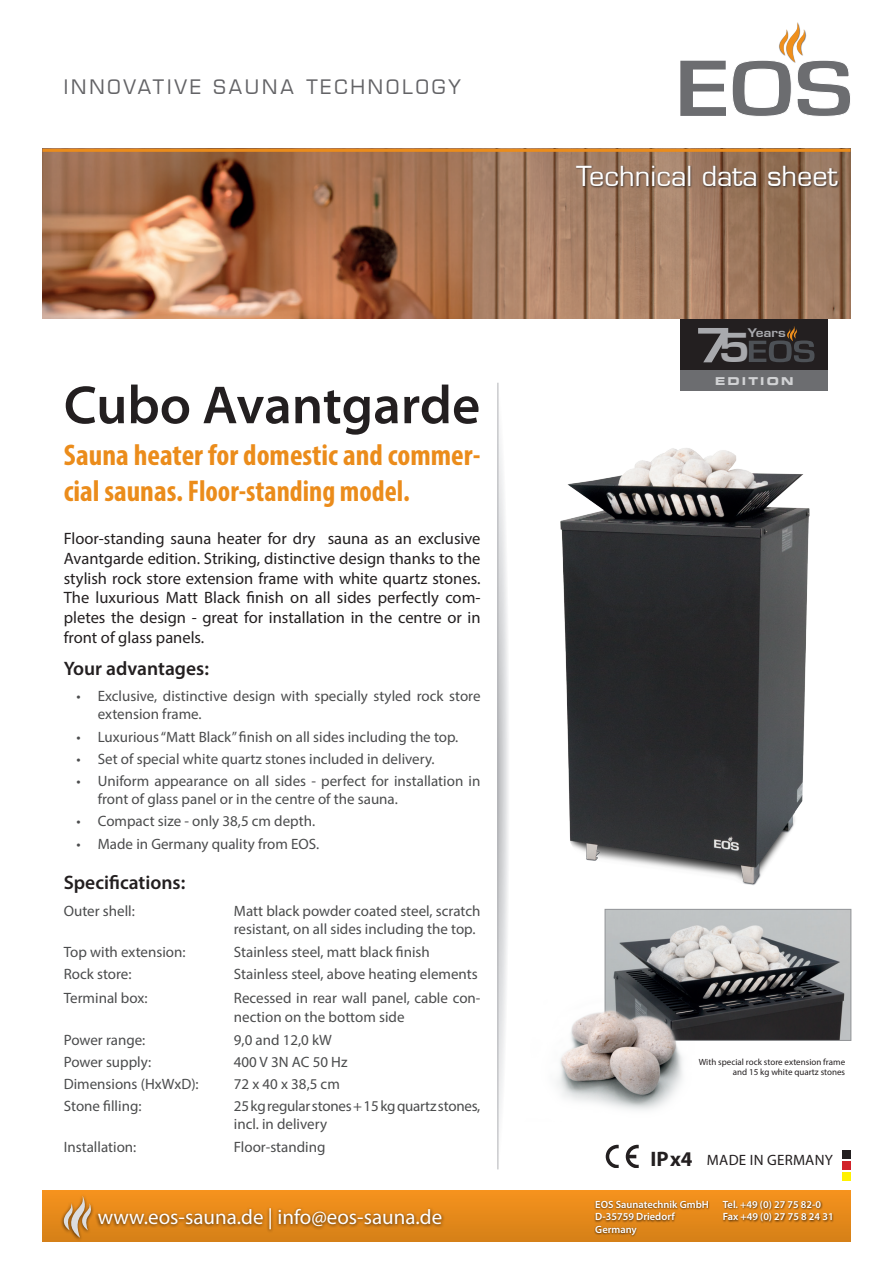
<style>
.page{position:relative;width:893px;height:1263px;background:#fff}
.page>*{position:absolute;margin:0;border:0;box-sizing:border-box;transform-origin:0 0}
.t1{font:600 semi-expanded 54px "Myriad Pro";letter-spacing:-.005em;color:#231f20;scale:.94 1}
.t2{font:600 45.9px "Eurostile LT";color:#a8a9ad;scale:1.18 1}
.t3{font:700 condensed 30px/36px "Myriad Pro";color:#eb8c1b}
.t4{font:27px "Eurostile LT";color:#fff}
.t5{font:21px "Myriad Pro";color:#fff}
.t6{font:700 21px "Myriad Pro";color:#231f20}
.Fließtest{font:600 19.5px "Myriad Pro";color:#231f20}
.t7{font:19.5px "Eurostile LT";letter-spacing:.15em;color:#636366}
.Fließtest-2{font:16.5px/19.8px "Myriad Pro";color:#231f20;text-align:justify}
.t8{font:15px/18px "Myriad Pro";color:#4b4c4d}
.t9{font:15px "Myriad Pro";letter-spacing:.02em;color:#231f20}
.t10{font:600 11.55px "Eurostile LT";color:#a8a9ad;scale:1.18 1}
.t11{font:10.95px "Eurostile LT Bold Extended Two";letter-spacing:.2em;color:#d1d2d4}
.t12{font:600 10.5px "Myriad Pro";color:#fff}
.t13{font:9px/10.8px "Myriad Pro";color:#231f20;text-align:right}
.s1{font-size:38.85px}
</style>
<div class="page">
<svg style="left:680px;top:61px;width:46px;height:55px"></svg>
<svg style="left:732px;top:22px;width:118px;height:94px"></svg>
<img style="left:43px;top:152px;width:807px;height:167px">
<hr style="left:43px;top:149px;width:807px;height:3px;background:#eb8c1b">
<div style="left:43px;top:1191px;width:807px;height:51px;background:linear-gradient(to bottom,#f6921d,#d58017)"></div>
<div style="left:95px;top:1206px;width:350px;height:28px;background:#231f20;opacity:.75"></div>
<div style="left:60px;top:1194px;width:34px;height:48px;background:#231f20;opacity:.75"></div>
<svg style="left:61px;top:1195px;width:31px;height:43px"></svg>
<div style="left:594px;top:1199px;width:239px;height:38px;background:#231f20;opacity:.75"></div>
<svg style="left:498px;top:383px;width:10px;height:786px"></svg>
<hr style="left:497px;top:383px;width:1px;height:786px;background:#b2b3b7">
<img style="left:560px;top:448px;width:250px;height:437px">
<svg style="left:604px;top:908px;width:248px;height:133px"></svg>
<img style="left:557px;top:974px;width:177px;height:136px">
<div style="left:842px;top:1150px;width:8px;height:9px;background:#231f20"></div>
<div style="left:842px;top:1161px;width:8px;height:9px;background:#d1232a"></div>
<div style="left:842px;top:1172px;width:8px;height:8px;background:#fff101"></div>
<svg style="left:606px;top:1145px;width:13px;height:22px"></svg>
<svg style="left:626px;top:1145px;width:13px;height:22px"></svg>
<div style="left:575px;top:165px;width:265px;height:24px;background:#231f20;opacity:.75"></div>
<div style="left:680px;top:319px;width:148px;height:51px;background:#231f20"></div>
<div style="left:680px;top:370px;width:148px;height:21px;background:#6c6d70"></div>
<svg style="left:749px;top:326px;width:65px;height:36px"></svg>
<h3 class="t7" style="left:64px;top:76px;width:398px">INNOVATIVE SAUNA TECHNOLOGY</h3>
<p class="t1" style="left:64px;top:375px;width:445px">Cubo Avantgarde</p>
<p class="t3" style="left:64px;top:436px;width:418px">Sauna heater for domestic and commer&shy;cial saunas. Floor-standing model.</p>
<p class="Fließtest-2" style="left:64px;top:528px;width:418px">Floor-standing sauna heater for dry sauna as an exclusive Avantgarde edition. Striking, distinctive design thanks to the stylish rock store extension frame with white quartz stones.<br>The luxurious Matt Black finish on all sides perfectly com&shy;pletes the design - great for installation in the centre or in front of glass panels.</p>
<p class="Fließtest" style="left:64px;top:656px;width:147px">Your advantages:</p>
<p class="t8" style="left:98px;top:687px;width:384px;text-indent:-21px">• Exclusive, distinctive design with specially styled rock store extension frame.</p>
<p class="t8" style="left:77px;top:727px;width:383px">• Luxurious “Matt Black” finish on all sides including the top.</p>
<p class="t8" style="left:77px;top:750px;width:360px">• Set of special white quartz stones included in delivery.</p>
<p class="t8" style="left:98px;top:772px;width:384px;text-indent:-21px">• Uniform appearance on all sides - perfect for installation in front of glass panel or in the centre of the sauna.</p>
<p class="t8" style="left:77px;top:812px;width:240px">• Compact size - only 38,5 cm depth.</p>
<p class="t8" style="left:77px;top:834px;width:244px">• Made in Germany quality from EOS.</p>
<p class="Fließtest" style="left:64px;top:870px;width:123px">Specifications:</p>
<p class="t8" style="left:64px;top:901px;width:73px">Outer shell:</p>
<p class="t8" style="left:234px;top:901px;width:248px">Matt black powder coated steel, scratch resistant, on all sides including the top.</p>
<p class="t8" style="left:64px;top:943px;width:123px">Top with extension:</p>
<p class="t8" style="left:234px;top:943px;width:197px">Stainless steel, matt black finish</p>
<p class="t8" style="left:64px;top:965px;width:69px">Rock store:</p>
<p class="t8" style="left:234px;top:965px;width:245px">Stainless steel, above heating elements</p>
<p class="t8" style="left:64px;top:989px;width:85px">Terminal box:</p>
<p class="t8" style="left:234px;top:988px;width:248px;line-height:19.4px">Recessed in rear wall panel, cable con&shy;nection on the bottom side</p>
<p class="t8" style="left:64px;top:1030px;width:83px">Power range:</p>
<p class="t8" style="left:234px;top:1030px;width:99px">9,0 and 12,0 kW</p>
<p class="t8" style="left:64px;top:1052px;width:89px">Power supply:</p>
<p class="t8" style="left:234px;top:1052px;width:115px">400 V 3N AC 50 Hz</p>
<p class="t8" style="left:64px;top:1075px;width:136px">Dimensions (HxWxD):</p>
<p class="t8" style="left:234px;top:1075px;width:107px">72 x 40 x 38,5 cm</p>
<p class="t8" style="left:64px;top:1097px;width:79px">Stone filling:</p>
<p class="t8" style="left:234px;top:1097px;width:248px">25 kg regular stones + 15 kg quartz stones, incl. in delivery</p>
<p class="t8" style="left:64px;top:1137px;width:74px">Installation:</p>
<p class="t8" style="left:234px;top:1137px;width:93px">Floor-standing</p>
<h3 class="t5" style="left:98px;top:1204px;width:346px">www.eos-sauna.de | info@eos-sauna.de</h3>
<p class="t4" style="left:576px;top:160px;width:263px">Technical data sheet</p>
<p class="t2" style="left:695px;top:317px;width:49px">7<span class="s1">5</span></p>
<p class="t10" style="left:748px;top:326px;width:34px">Years</p>
<p class="t11" style="left:715px;top:373px;width:80px">EDITION</p>
<p class="t13" style="left:699px;top:1056px;width:148px">With special rock store extension frame and 15 kg white quartz stones</p>
<p class="t6" style="left:651px;top:1145px;width:44px">IP x4</p>
<p class="t9" style="left:707px;top:1150px;width:127px">MADE IN GERMANY</p>
<p class="t12" style="left:595px;top:1197px;width:115px">EOS Saunatechnik GmbH</p>
<p class="t12" style="left:723px;top:1197px;width:100px">Tel. +49 (0) 27 75 82-0</p>
<p class="t12" style="left:595px;top:1210px;width:81px">D-35759 Driedorf</p>
<p class="t12" style="left:723px;top:1210px;width:112px">Fax +49 (0) 27 75 8 24 31</p>
<p class="t12" style="left:595px;top:1222px;width:43px">Germany</p>
</div>
